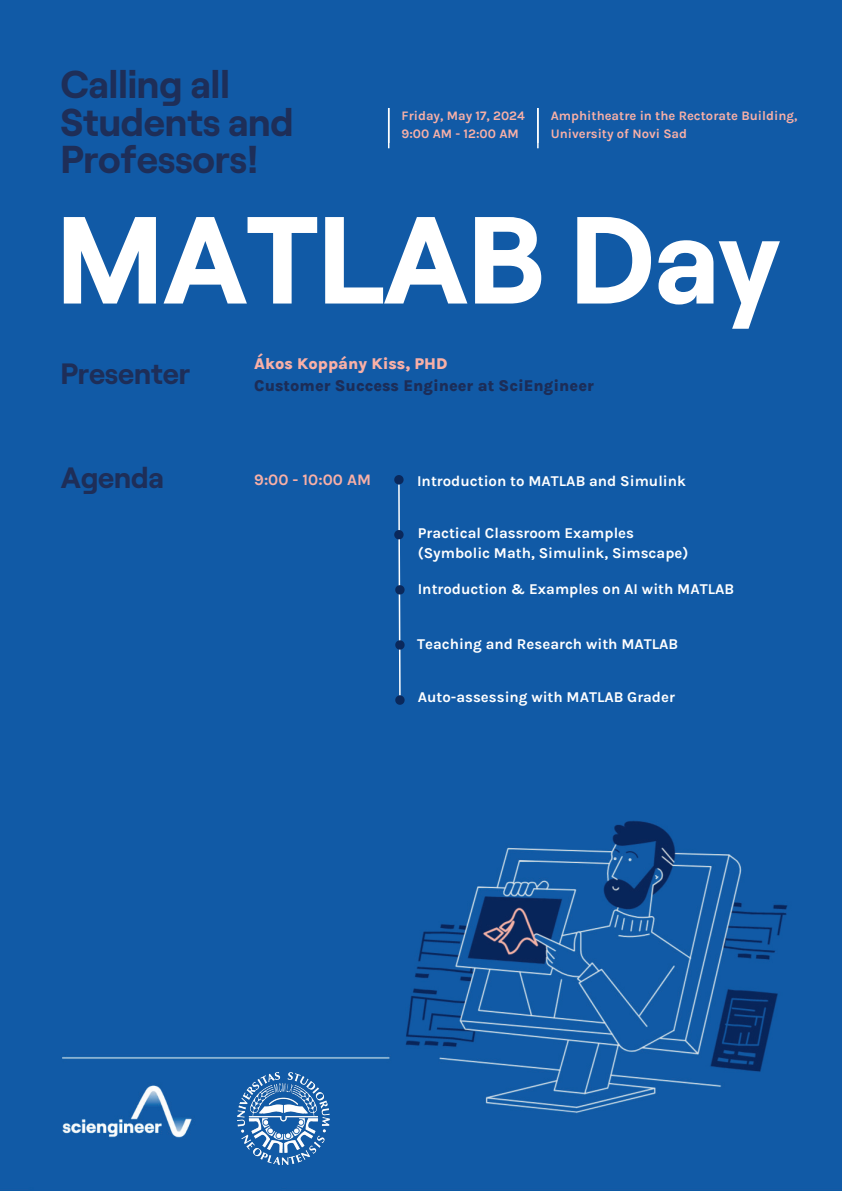
<style>
.page{position:relative;width:842px;height:1191px;background:#fff}
.page>*{position:absolute;margin:0;border:0;box-sizing:border-box;transform-origin:0 0}
.t1{font:700 123.5px "Roobert";letter-spacing:-.01em;color:#fff}
.t2{font:700 38.8px/37.5px "Roobert";letter-spacing:-.01em;color:#1e2e58}
.t3{font:700 29.4px "Roobert";letter-spacing:-.01em;color:#1e2e58}
.t4{font:800 16px "Karla";color:#1c2d58}
.t5{font:800 16px "Karla";color:#f9b0a6}
.t6{font:700 16px "Karla";color:#f9b0a6}
.t7{font:700 15px/20.3px "Karla";color:#fff}
.t8{font:700 13px/18px "Karla";color:#f9b0a6}
</style>
<div class="page">
<div style="left:0;top:0;width:842px;height:1190px;background:#115aa6"></div>
<hr style="left:388px;top:108px;width:1px;height:40px;background:#fff">
<hr style="left:537px;top:108px;width:2px;height:40px;background:#fff">
<svg style="left:394px;top:475px;width:10px;height:229px;background:#2c66a5"></svg>
<img style="left:237px;top:1072px;width:93px;height:91px">
<h2 class="t2" style="left:60px;top:62px;width:235px">Calling all<br>Students and<br>Professors!</h2>
<p class="t8" style="left:402px;top:106px;width:125px">Friday, May 17, 2024<br>9:00 AM - 12:00 AM</p>
<p class="t8" style="left:551px;top:106px;width:248px">Amphitheatre in the Rectorate Building,<br>University of Novi Sad</p>
<h1 class="t1" style="left:56px;top:164px;width:726px">MATLAB Day</h1>
<h3 class="t3" style="left:60px;top:351px;width:131px">Presenter</h3>
<p class="t5" style="left:254px;top:353px;width:195px">Ákos Koppány Kiss, PHD</p>
<p class="t4" style="left:254px;top:375px;width:341px">Customer Success Engineer at SciEngineer</p>
<h3 class="t3" style="left:61px;top:455px;width:104px">Agenda</h3>
<p class="t6" style="left:254px;top:469px;width:118px">9:00 - 10:00 AM</p>
<p class="t7" style="left:417px;top:470px;width:270px">Introduction to MATLAB and Simulink</p>
<p class="t7" style="left:418px;top:522px;width:272px">Practical Classroom Examples (Symbolic Math, Simulink, Simscape)</p>
<p class="t7" style="left:418px;top:578px;width:318px">Introduction &amp; Examples on AI with MATLAB</p>
<p class="t7" style="left:417px;top:633px;width:263px">Teaching and Research with MATLAB</p>
<p class="t7" style="left:418px;top:686px;width:259px">Auto-assessing with MATLAB Grader</p>
</div>
